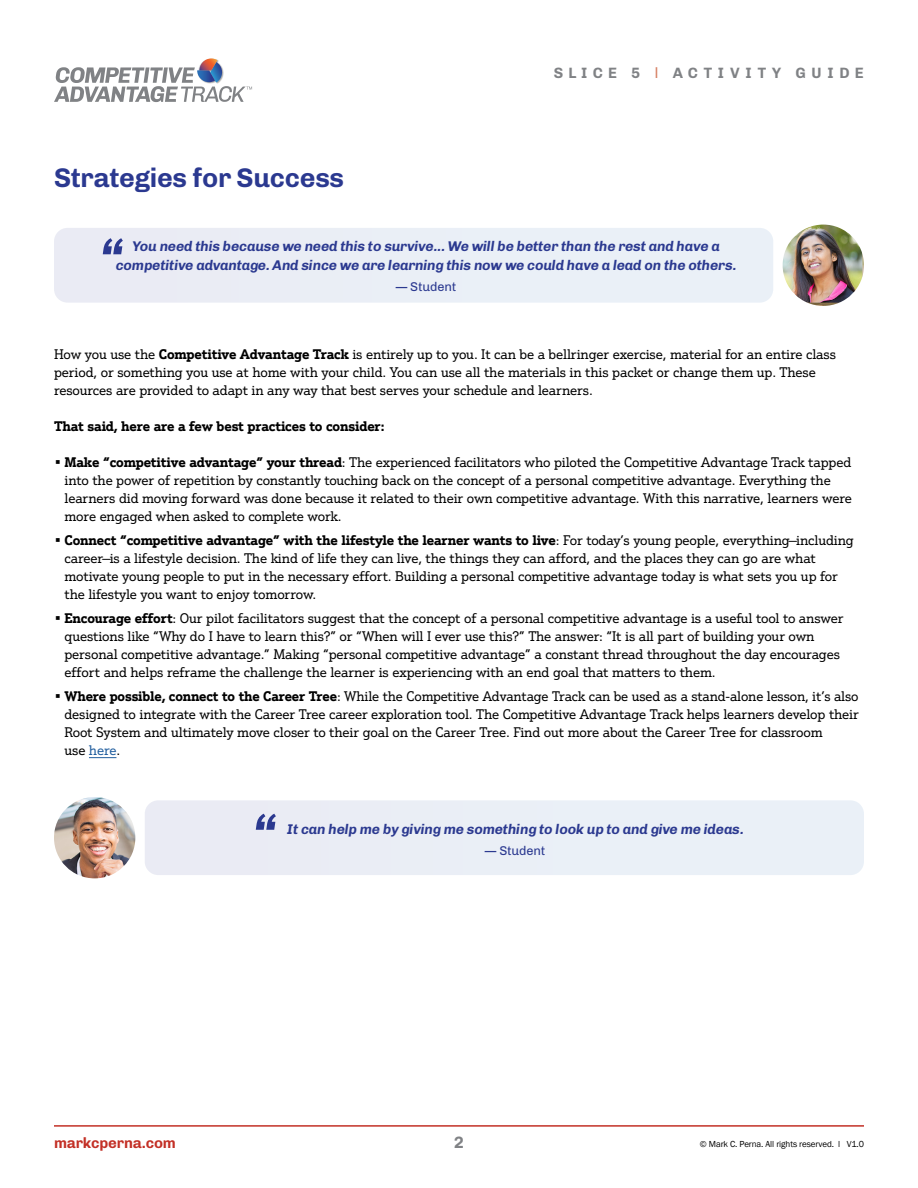
<style>
.page{position:relative;width:918px;height:1188px;background:#fff}
.page>*{position:absolute;margin:0;border:0;box-sizing:border-box;transform-origin:0 0}
.t1{font:italic 700 52.5px "Chivo";color:#2b3990}
.t2{font:700 27px "Chivo";letter-spacing:-.01em;color:#2b3990}
.t3{font:700 16.5px "Chivo";color:#808285}
.t4{font:700 15px "Chivo";letter-spacing:.37em;color:#808285}
.t5{font:700 15px "Chivo";letter-spacing:-.01em;color:#c33026}
.t6{font:italic 700 14.1px/19.5px "Chivo";letter-spacing:-.01em;color:#2b3990;text-align:center}
.t7{font:13.5px/18px "Justus Pro";letter-spacing:-.01em;color:#000}
.t8{font:700 13.5px "Justus Pro";letter-spacing:-.01em;color:#000}
.t9{font:12.75px "Chivo";letter-spacing:-.01em;color:#2b3990}
.t10{font:9px "Franklin Gothic";letter-spacing:-.01em;color:#000}
.s1{font-family:"Arial";font-weight:400;color:#d67f63}
.s2{font-weight:700}
.s3{color:#215e9e}
</style>
<div class="page">
<hr style="left:54px;top:1125px;width:810px;height:2px;background:#c33026">
<svg style="left:54px;top:58px;width:198px;height:44px"></svg>
<div style="left:54px;top:228px;width:719px;height:75px;background:#eaeff6;border-radius:14px"></div>
<img style="left:783px;top:225px;width:81px;height:81px;border-radius:41px">
<div style="left:145px;top:800px;width:719px;height:75px;background:#eaeff6;border-radius:14px"></div>
<img style="left:54px;top:797px;width:81px;height:81px;border-radius:41px">
<svg style="left:89px;top:757px;width:27px;height:1px"></svg>
<h2 class="t2" style="left:54px;top:157px;width:292px">Strategies for Success</h2>
<p class="t4" style="left:554px;top:62px;width:312px">SLICE 5 <span class="s1">I</span> ACTIVITY GUIDE</p>
<h1 class="t1" style="left:100px;top:216px;width:27px">“</h1>
<p class="t6" style="left:116px;top:235px;width:622px">You need this because we need this to survive... We will be better than the rest and have a competitive advantage. And since we are learning this now we could have a lead on the others.</p>
<p class="t9" style="left:396px;top:277px;width:62px">— Student</p>
<p class="t7" style="left:54px;top:345px;width:784px">How you use the <span class="s2">Competitive Advantage Track</span> is entirely up to you. It can be a bellringer exercise, material for an entire class period, or something you use at home with your child. You can use all the materials in this packet or change them up. These resources are provided to adapt in any way that best serves your schedule and learners.</p>
<p class="t8" style="left:54px;top:418px;width:332px">That said, here are a few best practices to consider:</p>
<p class="t7" style="left:65px;top:453px;width:789px;text-indent:-11px"><span class="s2">• Make “competitive advantage” your thread</span>: The experienced facilitators who piloted the Competitive Advantage Track tapped into the power of repetition by constantly touching back on the concept of a personal competitive advantage. Everything the learners did moving forward was done because it related to their own competitive advantage. With this narrative, learners were more engaged when asked to complete work.</p>
<p class="t7" style="left:65px;top:531px;width:791px;text-indent:-11px"><span class="s2">• Connect “competitive advantage” with the lifestyle the learner wants to live</span>: For today’s young people, everything—including career—is a lifestyle decision. The kind of life they can live, the things they can afford, and the places they can go are what motivate young people to put in the necessary effort. Building a personal competitive advantage today is what sets you up for the lifestyle you want to enjoy tomorrow.</p>
<p class="t7" style="left:65px;top:609px;width:781px;text-indent:-11px"><span class="s2">• Encourage effort</span>: Our pilot facilitators suggest that the concept of a personal competitive advantage is a useful tool to answer questions like “Why do I have to learn this?” or “When will I ever use this?” The answer: “It is all part of building your own personal competitive advantage.” Making “personal competitive advantage” a constant thread throughout the day encourages effort and helps reframe the challenge the learner is experiencing with an end goal that matters to them.</p>
<p class="t7" style="left:65px;top:687px;width:796px;text-indent:-11px"><span class="s2">• Where possible, connect to the Career Tree</span>: While the Competitive Advantage Track can be used as a stand-alone lesson, it’s also designed to integrate with the Career Tree career exploration tool. The Competitive Advantage Track helps learners develop their Root System and ultimately move closer to their goal on the Career Tree. Find out more about the Career Tree for classroom<br>use <span class="s3">here</span>.</p>
<h1 class="t1" style="left:254px;top:792px;width:27px">“</h1>
<p class="t6" style="left:287px;top:819px;width:458px">It can help me by giving me something to look up to and give me ideas.</p>
<p class="t9" style="left:485px;top:841px;width:62px">— Student</p>
<p class="t5" style="left:54px;top:1131px;width:124px">markcperna.com</p>
<p class="t3" style="left:454px;top:1129px;width:12px">2</p>
<p class="t10" style="left:700px;top:1139px;width:166px">© Mark C. Perna. All rights reserved. l V1.0</p>
</div>
